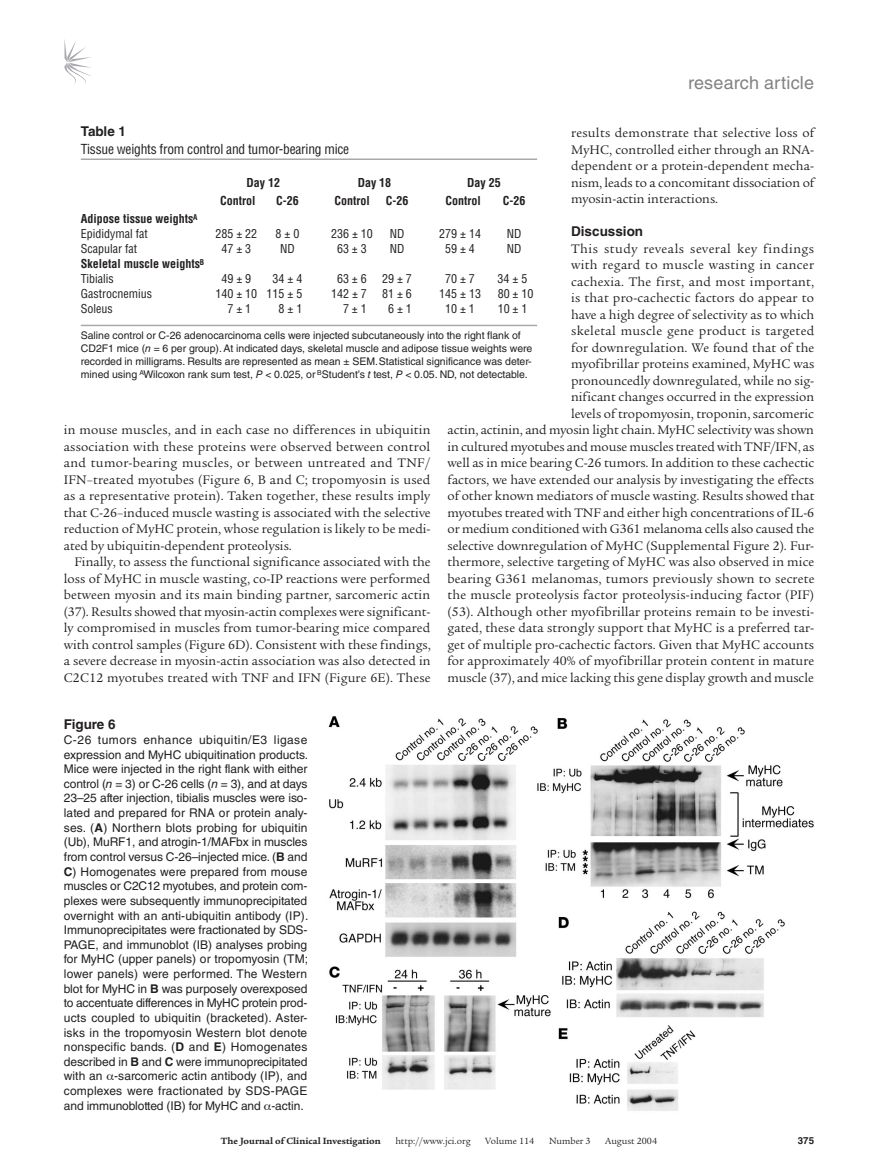
<style>
.page{position:relative;width:878px;height:1174px;background:#fff}
.page>*{position:absolute;margin:0;border:0;box-sizing:border-box;transform-origin:0 0}
.t1{font:18px "Helvetica LT Std";letter-spacing:.01em;color:#808285}
.t2{font:13.5px/16.5px "Legacy Serif Std";color:#231f20;text-align:justify}
.t3{font:condensed 13.5px "Helvetica LT Std";letter-spacing:-.015em;color:#231f20}
.t4{font:700 13.5px "Helvetica LT Std";color:#231f20}
.t5{font:12px/14.7px "Helvetica LT Std";letter-spacing:-.005em;color:#231f20;text-align:justify}
.t6{font:condensed 12px "Helvetica LT Std";color:#231f20}
.t7{font:700 condensed 12px/15px "Helvetica LT Std";color:#231f20}
.t8{font:10.5px/13.2px "Helvetica LT Std";color:#231f20}
.t9{font:9.75px "Legacy Serif Std";color:#231f20}
.t10{font:700 9.75px "Legacy Serif Std";color:#231f20}
.t11{font:700 9.75px "Helvetica LT Std";color:#231f20}
.s1{font-weight:400}
.s2{font-style:italic}
.s3{font-weight:700}
</style>
<div class="page">
<svg style="left:64px;top:39px;width:27px;height:46px"></svg>
<hr style="left:81px;top:158px;width:456px;height:2px;background:#a8a9ad">
<hr style="left:81px;top:325px;width:456px;height:1px;background:#a8a9ad">
<img style="left:328px;top:716px;width:486px;height:395px">
<h1 class="t1" style="left:688px;top:72px;width:127px">research article</h1>
<p class="t4" style="left:81px;top:123px;width:47px">Table 1</p>
<p class="t3" style="left:81px;top:141px;width:270px">Tissue weights from control and tumor-bearing mice</p>
<p class="t7" style="left:247px;top:175px;width:35px">Day 12</p>
<p class="t7" style="left:358px;top:175px;width:35px">Day 18</p>
<p class="t7" style="left:467px;top:175px;width:35px">Day 25</p>
<p class="t7" style="left:220px;top:193px;width:37px">Control</p>
<p class="t7" style="left:276px;top:193px;width:24px">C-26</p>
<p class="t7" style="left:334px;top:193px;width:37px">Control</p>
<p class="t7" style="left:385px;top:193px;width:24px">C-26</p>
<p class="t7" style="left:445px;top:193px;width:37px">Control</p>
<p class="t7" style="left:503px;top:193px;width:24px">C-26</p>
<p class="t7" style="left:81px;top:211px;width:118px">Adipose tissue weights<sup>A<br></sup><span class="s1">Epididymal fat</span></p>
<p class="t2" style="left:571px;top:125px;width:245px">results demonstrate that selective loss of MyHC, controlled either through an RNA&shy;dependent or a protein-dependent mecha&shy;nism, leads to a concomitant dissociation of myosin-actin interactions.</p>
<p class="t4" style="left:571px;top:223px;width:74px">Discussion</p>
<p class="t2" style="left:447px;top:240px;width:368px;text-align:right">This study reveals several key findings<br>with regard to muscle wasting in cancer<br>cachexia. The first, and most important,<br>is that pro-cachectic factors do appear to<br>have a high degree of selectivity as to which<br>skeletal muscle gene product is targeted<br>for downregulation. We found that of the<br>myofibrillar proteins examined, MyHC was<br>pronouncedly downregulated, while no sig-<br>nificant changes occurred in the expression<br>levels of tropomyosin, troponin, sarcomeric<br>actin, actinin, and myosin light chain. MyHC selectivity was shown in cultured myotubes and mouse muscles treated with TNF/IFN, as well as in mice bearing C-26 tumors. In addition to these cachectic factors, we have extended our analysis by investigating the effects of other known mediators of muscle wasting. Results showed that myotubes treated with TNF and either high concentrations of IL-6 or medium conditioned with G361 melanoma cells also caused the selective downregulation of MyHC (Supplemental Figure 2). Fur&shy;thermore, selective targeting of MyHC was also observed in mice bearing G361 melanomas, tumors previously shown to secrete the muscle proteolysis factor proteolysis-inducing factor (PIF) (53). Although other myofibrillar proteins remain to be investi&shy;gated, these data strongly support that MyHC is a preferred tar&shy;get of multiple pro-cachectic factors. Given that MyHC accounts for approximately 40% of myofibrillar protein content in mature muscle (37), and mice lacking this gene display growth and muscle</p>
<p class="t6" style="left:215px;top:226px;width:43px">285 ± 22</p>
<p class="t6" style="left:275px;top:226px;width:25px">8 ± 0</p>
<p class="t6" style="left:331px;top:226px;width:43px">236 ± 10</p>
<p class="t6" style="left:389px;top:226px;width:16px">ND</p>
<p class="t6" style="left:439px;top:226px;width:43px">279 ± 14</p>
<p class="t6" style="left:507px;top:226px;width:16px">ND</p>
<p class="t6" style="left:81px;top:241px;width:58px">Scapular fat</p>
<p class="t6" style="left:221px;top:241px;width:31px">47 ± 3</p>
<p class="t6" style="left:280px;top:241px;width:16px">ND</p>
<p class="t6" style="left:337px;top:241px;width:31px">63 ± 3</p>
<p class="t6" style="left:389px;top:241px;width:16px">ND</p>
<p class="t6" style="left:445px;top:241px;width:31px">59 ± 4</p>
<p class="t6" style="left:506px;top:241px;width:16px">ND</p>
<p class="t7" style="left:81px;top:256px;width:125px">Skeletal muscle weights<sup>B<br></sup><span class="s1">Tibialis</span></p>
<p class="t6" style="left:221px;top:271px;width:31px">49 ± 9</p>
<p class="t6" style="left:272px;top:271px;width:31px">34 ± 4</p>
<p class="t6" style="left:337px;top:271px;width:31px">63 ± 6</p>
<p class="t6" style="left:382px;top:271px;width:31px">29 ± 7</p>
<p class="t6" style="left:445px;top:271px;width:31px">70 ± 7</p>
<p class="t6" style="left:497px;top:271px;width:31px">34 ± 5</p>
<p class="t6" style="left:81px;top:286px;width:73px">Gastrocnemius</p>
<p class="t6" style="left:215px;top:286px;width:88px">140 ± 10 115 ± 5</p>
<p class="t6" style="left:331px;top:286px;width:37px">142 ± 7</p>
<p class="t6" style="left:382px;top:286px;width:31px">81 ± 6</p>
<p class="t6" style="left:439px;top:286px;width:43px">145 ± 13</p>
<p class="t6" style="left:497px;top:286px;width:37px">80 ± 10</p>
<p class="t6" style="left:81px;top:301px;width:33px">Soleus</p>
<p class="t6" style="left:227px;top:301px;width:25px">7 ± 1</p>
<p class="t6" style="left:278px;top:301px;width:25px">8 ± 1</p>
<p class="t6" style="left:343px;top:301px;width:25px">7 ± 1</p>
<p class="t6" style="left:388px;top:301px;width:25px">6 ± 1</p>
<p class="t6" style="left:445px;top:301px;width:31px">10 ± 1</p>
<p class="t6" style="left:497px;top:301px;width:31px">10 ± 1</p>
<p class="t8" style="left:81px;top:329px;width:453px">Saline control or C-26 adenocarcinoma cells were injected subcutaneously into the right flank of CD2F1 mice (<span class="s2">n</span> = 6 per group). At indicated days, skeletal muscle and adipose tissue weights were recorded in milligrams. Results are represented as mean ± SEM.Statistical significance was deter&shy;mined using <sup>A</sup>Wilcoxon rank sum test, <span class="s2">P</span> &lt; 0.025, or <sup>B</sup>Student’s <span class="s2">t</span> test, <span class="s2">P</span> &lt; 0.05. ND, not detectable.</p>
<p class="t2" style="left:64px;top:422px;width:368px">in mouse muscles, and in each case no differences in ubiquitin association with these proteins were observed between control and tumor-bearing muscles, or between untreated and TNF/ IFN–treated myotubes (Figure 6, B and C; tropomyosin is used as a representative protein). Taken together, these results imply that C-26–induced muscle wasting is associated with the selective reduction of MyHC protein, whose regulation is likely to be medi&shy;ated by ubiquitin-dependent proteolysis.</p>
<p class="t2" style="left:64px;top:554px;width:368px;text-indent:11px">Finally, to assess the functional significance associated with the loss of MyHC in muscle wasting, co-IP reactions were performed between myosin and its main binding partner, sarcomeric actin (37). Results showed that myosin-actin complexes were significant&shy;ly compromised in muscles from tumor-bearing mice compared with control samples (Figure 6D). Consistent with these findings, a severe decrease in myosin-actin association was also detected in C2C12 myotubes treated with TNF and IFN (Figure 6E). These</p>
<p class="t4" style="left:64px;top:716px;width:53px">Figure 6</p>
<p class="t5" style="left:64px;top:732px;width:246px">C-26 tumors enhance ubiquitin/E3 ligase expression and MyHC ubiquitination products.<br>Mice were injected in the right flank with either control (<span class="s2">n</span> = 3) or C-26 cells (<span class="s2">n</span> = 3), and at days 23–25 after injection, tibialis muscles were iso&shy;lated and prepared for RNA or protein analy&shy;ses. (<span class="s3">A</span>) Northern blots probing for ubiquitin (Ub), MuRF1, and atrogin-1/MAFbx in muscles from control versus C-26–injected mice. (<span class="s3">B</span> and <span class="s3">C</span>) Homogenates were prepared from mouse muscles or C2C12 myotubes, and protein com&shy;plexes were subsequently immunoprecipitated overnight with an anti-ubiquitin antibody (IP).<br>Immunoprecipitates were fractionated by SDS-PAGE, and immunoblot (IB) analyses probing for MyHC (upper panels) or tropomyosin (TM; lower panels) were performed. The Western blot for MyHC in <span class="s3">B</span> was purposely overexposed to accentuate differences in MyHC protein prod&shy;ucts coupled to ubiquitin (bracketed). Aster&shy;isks in the tropomyosin Western blot denote nonspecific bands. (<span class="s3">D</span> and <span class="s3">E</span>) Homogenates described in <span class="s3">B</span> and <span class="s3">C</span> were immunoprecipitated with an -sarcomeric actin antibody (IP), and complexes were fractionated by SDS-PAGE and immunoblotted (IB) for MyHC and -actin.</p>
<p class="t10" style="left:221px;top:1135px;width:161px">The Journal of Clinical Investigation</p>
<p class="t9" style="left:395px;top:1135px;width:77px">http://www.jci.org</p>
<p class="t9" style="left:485px;top:1135px;width:50px">Volume 114</p>
<p class="t9" style="left:549px;top:1135px;width:43px">Number 3</p>
<p class="t9" style="left:605px;top:1135px;width:53px">August 2004</p>
<p class="t11" style="left:797px;top:1134px;width:18px">375</p>
</div>
